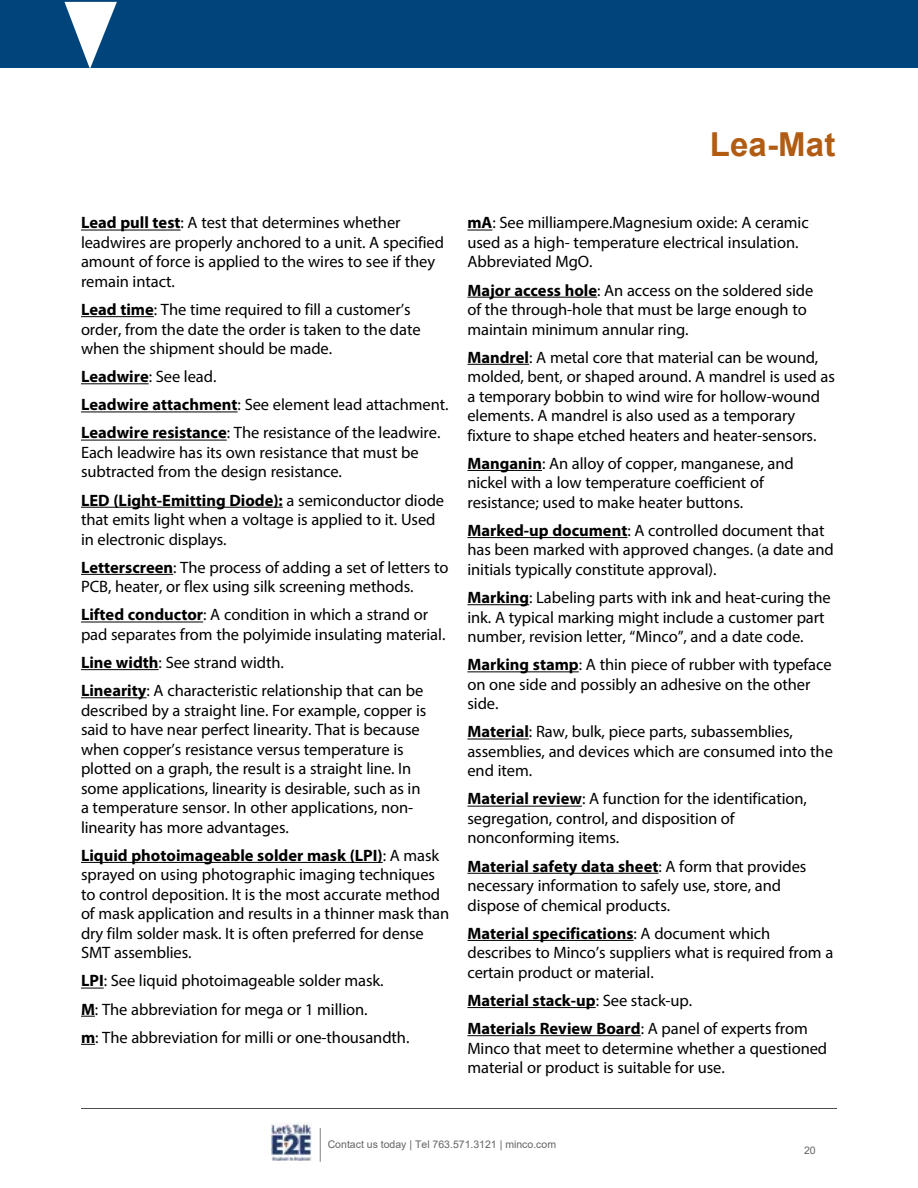
<style>
.page{position:relative;width:918px;height:1188px;background:#fff}
.page>*{position:absolute;margin:0;border:0;box-sizing:border-box;transform-origin:0 0}
.t1{font:700 33px "Arial";letter-spacing:.005em;color:#b15c12}
.t2{font:16.5px/19.5px "Myriad Pro";letter-spacing:-.005em;color:#000}
.t3{font:700 16.5px/28.2px "Myriad Pro";color:#000}
.t4{font:10.5px "Arial";color:#636466}
.s1{font-weight:700}
.s2{font-weight:400}
</style>
<div class="page">
<hr style="left:81px;top:1108px;width:756px;height:1px;background:#4d4d4f">
<img style="left:272px;top:1122px;width:40px;height:38px">
<hr style="left:320px;top:1128px;width:1px;height:34px;background:#808285">
<div style="left:0;top:0;width:918px;height:68px;background:#00447c"></div>
<svg style="left:64px;top:2px;width:53px;height:66px"></svg>
<hr style="left:81px;top:230px;width:100px;height:1px;background:#000">
<hr style="left:81px;top:316px;width:73px;height:1px;background:#000">
<hr style="left:81px;top:383px;width:68px;height:1px;background:#000">
<hr style="left:81px;top:412px;width:157px;height:1px;background:#000">
<hr style="left:81px;top:440px;width:146px;height:1px;background:#000">
<hr style="left:81px;top:507px;width:202px;height:1px;background:#000">
<hr style="left:81px;top:574px;width:92px;height:1px;background:#000">
<hr style="left:81px;top:622px;width:122px;height:1px;background:#000">
<hr style="left:81px;top:669px;width:78px;height:1px;background:#000">
<hr style="left:81px;top:697px;width:66px;height:1px;background:#000">
<hr style="left:81px;top:862px;width:302px;height:1px;background:#000">
<svg style="left:81px;top:988px;width:23px;height:1px"></svg>
<svg style="left:81px;top:1016px;width:14px;height:1px"></svg>
<svg style="left:81px;top:1044px;width:14px;height:1px"></svg>
<svg style="left:467px;top:230px;width:25px;height:1px"></svg>
<hr style="left:467px;top:297px;width:130px;height:1px;background:#000">
<hr style="left:467px;top:364px;width:62px;height:1px;background:#000">
<hr style="left:467px;top:470px;width:75px;height:1px;background:#000">
<hr style="left:467px;top:537px;width:160px;height:1px;background:#000">
<hr style="left:467px;top:604px;width:62px;height:1px;background:#000">
<hr style="left:467px;top:671px;width:112px;height:1px;background:#000">
<hr style="left:467px;top:739px;width:62px;height:1px;background:#000">
<hr style="left:467px;top:806px;width:115px;height:1px;background:#000">
<hr style="left:467px;top:873px;width:191px;height:1px;background:#000">
<hr style="left:467px;top:940px;width:167px;height:1px;background:#000">
<hr style="left:467px;top:1007px;width:129px;height:1px;background:#000">
<hr style="left:467px;top:1035px;width:174px;height:1px;background:#000">
<h1 class="t1" style="left:710px;top:122px;width:127px">Lea-Mat</h1>
<p class="t2" style="left:81px;top:213px;width:365px"><span class="s1">Lead pull test</span>: A test that determines whether leadwires are properly anchored to a unit. A specified amount of force is applied to the wires to see if they remain intact.</p>
<p class="t2" style="left:81px;top:299px;width:341px"><span class="s1">Lead time</span>: The time required to fill a customer’s order, from the date the order is taken to the date when the shipment should be made.</p>
<p class="t2" style="left:81px;top:362px;width:368px;line-height:28.2px"><span class="s1">Leadwire</span>: See lead.<br><span class="s1">Leadwire attachment</span>: See element lead attachment.<br><span class="s1">Leadwire resistance</span>: The resistance of the leadwire.</p>
<p class="t2" style="left:81px;top:442px;width:339px">Each leadwire has its own resistance that must be subtracted from the design resistance.</p>
<p class="t2" style="left:81px;top:490px;width:365px"><span class="s1">LED (Light-Emitting Diode):</span> a semiconductor diode that emits light when a voltage is applied to it. Used in electronic displays.</p>
<p class="t2" style="left:81px;top:557px;width:369px"><span class="s1">Letterscreen</span>: The process of adding a set of letters to<br>PCB, heater, or flex using silk screening methods.</p>
<p class="t2" style="left:81px;top:605px;width:364px"><span class="s1">Lifted conductor</span>: A condition in which a strand or pad separates from the polyimide insulating material.</p>
<p class="t2" style="left:81px;top:648px;width:344px;line-height:28.2px"><span class="s1">Line width</span>: See strand width.<br><span class="s1">Linearity</span>: A characteristic relationship that can be</p>
<p class="t2" style="left:81px;top:700px;width:347px">described by a straight line. For example, copper is said to have near perfect linearity. That is because when copper’s resistance versus temperature is plotted on a graph, the result is a straight line. In some applications, linearity is desirable, such as in a temperature sensor. In other applications, non&shy;linearity has more advantages.</p>
<p class="t2" style="left:81px;top:845px;width:370px"><span class="s1">Liquid photoimageable solder mask (LPI)</span>: A mask sprayed on using photographic imaging techniques to control deposition. It is the most accurate method of mask application and results in a thinner mask than dry film solder mask. It is often preferred for dense SMT assemblies.</p>
<p class="t2" style="left:81px;top:967px;width:329px;line-height:28.2px"><span class="s1">LPI</span>: See liquid photoimageable solder mask.<br><span class="s1">M</span>: The abbreviation for mega or 1 million.<br><span class="s1">m</span>: The abbreviation for milli or one-thousandth.</p>
<p class="t2" style="left:467px;top:213px;width:343px"><span class="s1">mA</span>: See milliampere.Magnesium oxide: A ceramic used as a high- temperature electrical insulation.<br>Abbreviated MgO.</p>
<p class="t2" style="left:467px;top:280px;width:348px"><span class="s1">Major access hole</span>: An access on the soldered side of the through-hole that must be large enough to maintain minimum annular ring.</p>
<p class="t2" style="left:467px;top:347px;width:369px"><span class="s1">Mandrel</span>: A metal core that material can be wound, molded, bent, or shaped around. A mandrel is used as a temporary bobbin to wind wire for hollow-wound elements. A mandrel is also used as a temporary fixture to shape etched heaters and heater-sensors.</p>
<p class="t2" style="left:467px;top:453px;width:328px"><span class="s1">Manganin</span>: An alloy of copper, manganese, and nickel with a low temperature coefficient of resistance; used to make heater buttons.</p>
<p class="t2" style="left:467px;top:520px;width:368px"><span class="s1">Marked-up document</span>: A controlled document that has been marked with approved changes. (a date and initials typically constitute approval).</p>
<p class="t2" style="left:467px;top:588px;width:365px"><span class="s1">Marking</span>: Labeling parts with ink and heat-curing the ink. A typical marking might include a customer part number, revision letter, “Minco”, and a date code.</p>
<p class="t2" style="left:467px;top:655px;width:366px"><span class="s1">Marking stamp</span>: A thin piece of rubber with typeface on one side and possibly an adhesive on the other side.</p>
<p class="t2" style="left:467px;top:722px;width:367px"><span class="s1">Material</span>: Raw, bulk, piece parts, subassemblies, assemblies, and devices which are consumed into the end item.</p>
<p class="t2" style="left:467px;top:789px;width:341px"><span class="s1">Material review</span>: A function for the identification, segregation, control, and disposition of nonconforming items.</p>
<p class="t2" style="left:467px;top:856px;width:340px"><span class="s1">Material safety data sheet</span>: A form that provides necessary information to safely use, store, and dispose of chemical products.</p>
<p class="t2" style="left:467px;top:923px;width:367px"><span class="s1">Material specifications</span>: A document which describes to Minco’s suppliers what is required from a certain product or material.</p>
<p class="t3" style="left:467px;top:986px;width:342px">Material stack-up<span class="s2">: See stack-up.<br></span>Materials Review Board<span class="s2">: A panel of experts from</span></p>
<p class="t2" style="left:467px;top:1038px;width:361px">Minco that meet to determine whether a questioned material or product is suitable for use.</p>
<p class="t4" style="left:328px;top:1137px;width:230px">Contact us today | Tel 763.571.3121 | minco.com</p>
<p class="t4" style="left:804px;top:1143px;width:13px">20</p>
</div>
